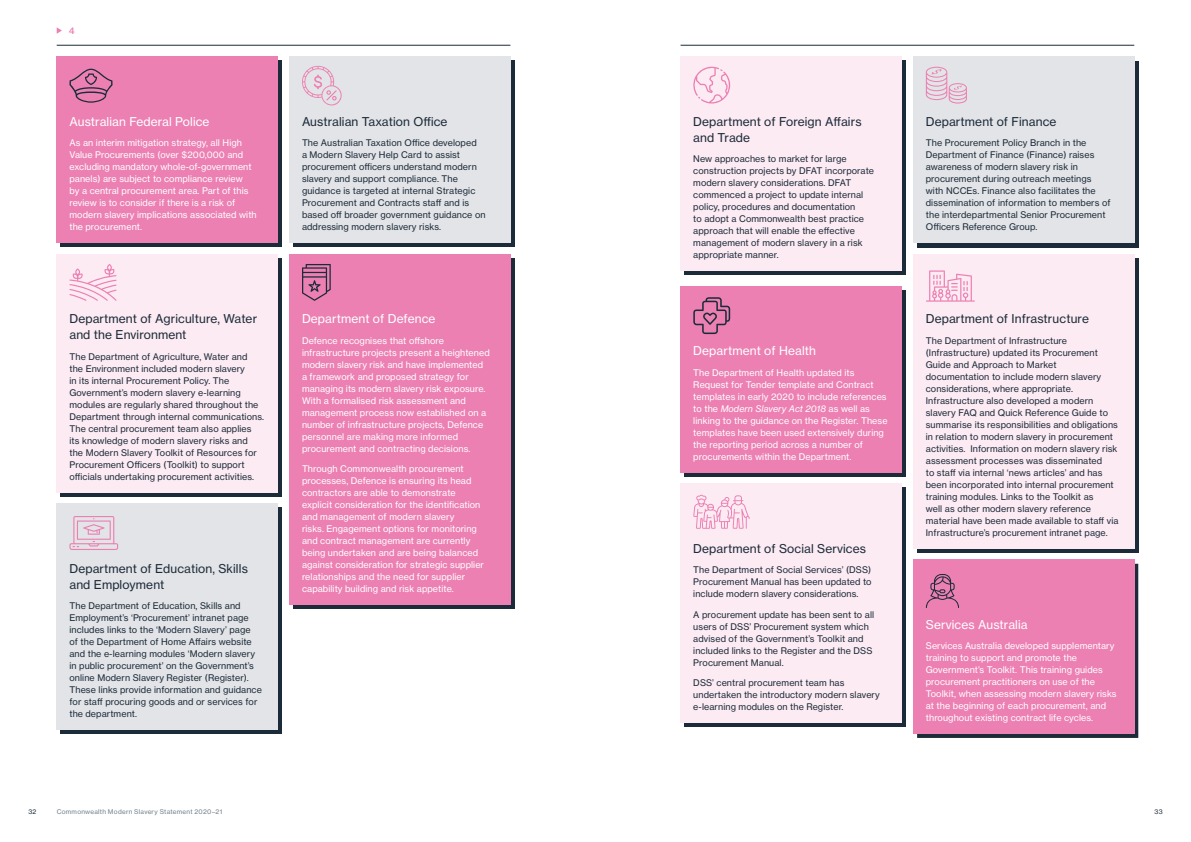
<style>
.page{position:relative;width:1191px;height:842px;background:#fff}
.page>*{position:absolute;margin:0;border:0;box-sizing:border-box;transform-origin:0 0}
.t1{font:12px/16px "N Haas Grotesk TX Pro 55 Rg";letter-spacing:.01em;color:#1c2b39}
.t2{font:12px "N Haas Grotesk TX Pro 55 Rg";letter-spacing:.01em;color:#fff}
.t3{font:9px/12px "N Haas Grotesk TX Pro 55 Rg";letter-spacing:.01em;color:#1c2b39}
.t4{font:9px/12px "N Haas Grotesk TX Pro 55 Rg";letter-spacing:.01em;color:#fff}
.t5{font:9px "N Haas Grotesk TX Pro 56 It";letter-spacing:.01em;color:#fff}
.t6{font:9px "N Haas Grotesk TX Pro 65 Md";color:#ec80b3}
.t7{font:6.4px "N Haas Grotesk TX Pro 55 Rg";letter-spacing:.04em;color:#72808a}
.t8{font:6.4px "N Haas Grotesk TX Pro 55 Rg";color:#1c2b39}
.s1{font-family:"N Haas Grotesk TX Pro 55 Rg"}
</style>
<div class="page">
<div style="left:61px;top:61px;width:221px;height:186px;background:#1c2b39"></div>
<svg style="left:61px;top:258px;width:221px;height:238px;background:#36414f"></svg>
<div style="left:61px;top:508px;width:221px;height:226px;background:#1c2b39"></div>
<div style="left:293px;top:61px;width:221px;height:186px;background:linear-gradient(to right,#1c2b39,#1c2b39)"></div>
<div style="left:293px;top:258px;width:221px;height:351px;background:linear-gradient(to right,#1c2b39,#1c2b39)"></div>
<svg style="left:57px;top:27px;width:5px;height:7px"></svg>
<div style="left:289px;top:57px;width:221px;height:186px;background:#e2e4e7"></div>
<div style="left:57px;top:57px;width:221px;height:186px;background:#ec80b3"></div>
<div style="left:57px;top:254px;width:221px;height:238px;background:#fcebf3"></div>
<div style="left:289px;top:254px;width:221px;height:351px;background:#ec80b3"></div>
<div style="left:57px;top:504px;width:221px;height:226px;background:#e2e4e7"></div>
<svg style="left:302px;top:66px;width:40px;height:40px"></svg>
<svg style="left:69px;top:69px;width:44px;height:34px"></svg>
<svg style="left:302px;top:264px;width:29px;height:37px"></svg>
<svg style="left:69px;top:264px;width:48px;height:37px"></svg>
<svg style="left:69px;top:516px;width:49px;height:34px"></svg>
<div style="left:917px;top:62px;width:221px;height:186px;background:#1c2b39"></div>
<svg style="left:917px;top:258px;width:221px;height:294px;background:#535a67"></svg>
<div style="left:917px;top:564px;width:221px;height:174px;background:#1c2b39"></div>
<div style="left:684px;top:61px;width:221px;height:214px;background:linear-gradient(to right,#1c2b39,#1c2b39)"></div>
<svg style="left:684px;top:290px;width:221px;height:186px;background:#4f4057"></svg>
<div style="left:684px;top:488px;width:221px;height:239px;background:linear-gradient(to right,#1c2b39,#1c2b39)"></div>
<div style="left:680px;top:286px;width:221px;height:186px;background:#ec80b3"></div>
<div style="left:913px;top:254px;width:221px;height:294px;background:#fcebf3"></div>
<div style="left:680px;top:484px;width:221px;height:239px;background:#fcebf3"></div>
<div style="left:913px;top:560px;width:221px;height:174px;background:#ec80b3"></div>
<div style="left:680px;top:57px;width:221px;height:214px;background:#fcebf3"></div>
<div style="left:913px;top:57px;width:221px;height:186px;background:#e2e4e7"></div>
<svg style="left:693px;top:66px;width:37px;height:38px"></svg>
<svg style="left:926px;top:67px;width:41px;height:37px"></svg>
<svg style="left:693px;top:297px;width:37px;height:37px"></svg>
<svg style="left:926px;top:270px;width:48px;height:32px"></svg>
<svg style="left:693px;top:495px;width:56px;height:34px"></svg>
<svg style="left:926px;top:574px;width:33px;height:34px"></svg>
<hr style="left:57px;top:45px;width:453px;height:1px;background:#1c2b39">
<hr style="left:680px;top:45px;width:454px;height:1px;background:#1c2b39">
<p class="t6" style="left:69px;top:25px;width:7px">4</p>
<h1 class="t2" style="left:69px;top:114px;width:142px">Australian Federal Police</h1>
<p class="t4" style="left:69px;top:137px;width:189px">As an interim mitigation strategy, all High Value Procurements (over $200,000 and excluding mandatory whole-of-government panels) are subject to compliance review<br>by a central procurement area. Part of this review is to consider if there is a risk of modern slavery implications associated with the procurement.</p>
<h1 class="t1" style="left:69px;top:311px;width:189px">Department of Agriculture, Water and the Environment</h1>
<p class="t3" style="left:69px;top:350px;width:196px">The Department of Agriculture, Water and<br>the Environment included modern slavery<br>in its internal Procurement Policy. The Government’s modern slavery e-learning modules are regularly shared throughout the Department through internal communications.<br>The central procurement team also applies<br>its knowledge of modern slavery risks and<br>the Modern Slavery Toolkit of Resources for Procurement Officers (Toolkit) to support officials undertaking procurement activities.</p>
<h1 class="t1" style="left:69px;top:560px;width:180px">Department of Education, Skills and Employment</h1>
<p class="t3" style="left:69px;top:600px;width:194px">The Department of Education, Skills and Employment’s ‘Procurement’ intranet page includes links to the ‘Modern Slavery’ page<br>of the Department of Home Affairs website and the e-learning modules ‘Modern slavery in public procurement’ on the Government’s online Modern Slavery Register (Register).<br>These links provide information and guidance for staff procuring goods and or services for the department.</p>
<h1 class="t1" style="left:302px;top:113px;width:147px">Australian Taxation Office</h1>
<p class="t3" style="left:302px;top:137px;width:185px">The Australian Taxation Office developed<br>a Modern Slavery Help Card to assist procurement officers understand modern slavery and support compliance. The guidance is targeted at internal Strategic Procurement and Contracts staff and is based off broader government guidance on addressing modern slavery risks.</p>
<h1 class="t2" style="left:302px;top:311px;width:135px">Department of Defence</h1>
<p class="t4" style="left:302px;top:334px;width:189px">Defence recognises that offshore infrastructure projects present a heightened modern slavery risk and have implemented a framework and proposed strategy for managing its modern slavery risk exposure.<br>With a formalised risk assessment and management process now established on a number of infrastructure projects, Defence personnel are making more informed procurement and contracting decisions.</p>
<p class="t4" style="left:302px;top:463px;width:183px">Through Commonwealth procurement processes, Defence is ensuring its head contractors are able to demonstrate explicit consideration for the identification and management of modern slavery<br>risks. Engagement options for monitoring and contract management are currently being undertaken and are being balanced against consideration for strategic supplier relationships and the need for supplier capability building and risk appetite.</p>
<h1 class="t1" style="left:693px;top:113px;width:170px">Department of Foreign Affairs and Trade</h1>
<p class="t3" style="left:693px;top:153px;width:182px">New approaches to market for large construction projects by DFAT incorporate modern slavery considerations. DFAT commenced a project to update internal policy, procedures and documentation<br>to adopt a Commonwealth best practice approach that will enable the effective management of modern slavery in a risk appropriate manner.</p>
<h1 class="t2" style="left:693px;top:343px;width:124px">Department of Health</h1>
<p class="t4" style="left:693px;top:366px;width:195px">The Department of Health updated its<br>Request for Tender template and Contract templates in early 2020 to include references</p>
<p class="t5" style="left:693px;top:403px;width:178px"><span class="s1">to the</span> Modern Slavery Act 2018 <span class="s1">as well as</span></p>
<p class="t4" style="left:693px;top:414px;width:196px">linking to the guidance on the Register. These templates have been used extensively during the reporting period across a number of procurements within the Department.</p>
<h1 class="t1" style="left:693px;top:540px;width:174px">Department of Social Services</h1>
<p class="t3" style="left:693px;top:564px;width:180px;text-align:justify">The Department of Social Services’ (DSS)<br>Procurement Manual has been updated to include modern slavery considerations.</p>
<p class="t3" style="left:693px;top:608px;width:182px">A procurement update has been sent to all users of DSS’ Procurement system which advised of the Government’s Toolkit and included links to the Register and the DSS Procurement Manual.</p>
<p class="t3" style="left:693px;top:677px;width:188px">DSS’ central procurement team has undertaken the introductory modern slavery e-learning modules on the Register.</p>
<h1 class="t1" style="left:926px;top:113px;width:132px">Department of Finance</h1>
<p class="t3" style="left:926px;top:137px;width:186px">The Procurement Policy Branch in the Department of Finance (Finance) raises awareness of modern slavery risk in procurement during outreach meetings with NCCEs. Finance also facilitates the dissemination of information to members of the interdepartmental Senior Procurement Officers Reference Group.</p>
<h1 class="t1" style="left:926px;top:311px;width:165px">Department of Infrastructure</h1>
<p class="t3" style="left:926px;top:334px;width:194px">The Department of Infrastructure (Infrastructure) updated its Procurement Guide and Approach to Market documentation to include modern slavery considerations, where appropriate.<br>Infrastructure also developed a modern slavery FAQ and Quick Reference Guide to summarise its responsibilities and obligations in relation to modern slavery in procurement activities. Information on modern slavery risk assessment processes was disseminated<br>to staff via internal ‘news articles’ and has been incorporated into internal procurement training modules. Links to the Toolkit as<br>well as other modern slavery reference material have been made available to staff via Infrastructure’s procurement intranet page.</p>
<h1 class="t2" style="left:926px;top:617px;width:103px">Services Australia</h1>
<p class="t4" style="left:926px;top:640px;width:192px">Services Australia developed supplementary training to support and promote the Government’s Toolkit. This training guides procurement practitioners on use of the Toolkit, when assessing modern slavery risks at the beginning of each procurement, and throughout existing contract life cycles.</p>
<p class="t8" style="left:28px;top:807px;width:10px">32</p>
<p class="t7" style="left:57px;top:807px;width:167px">Commonwealth Modern Slavery Statement 2020–21</p>
<p class="t8" style="left:1154px;top:807px;width:10px">33</p>
</div>
